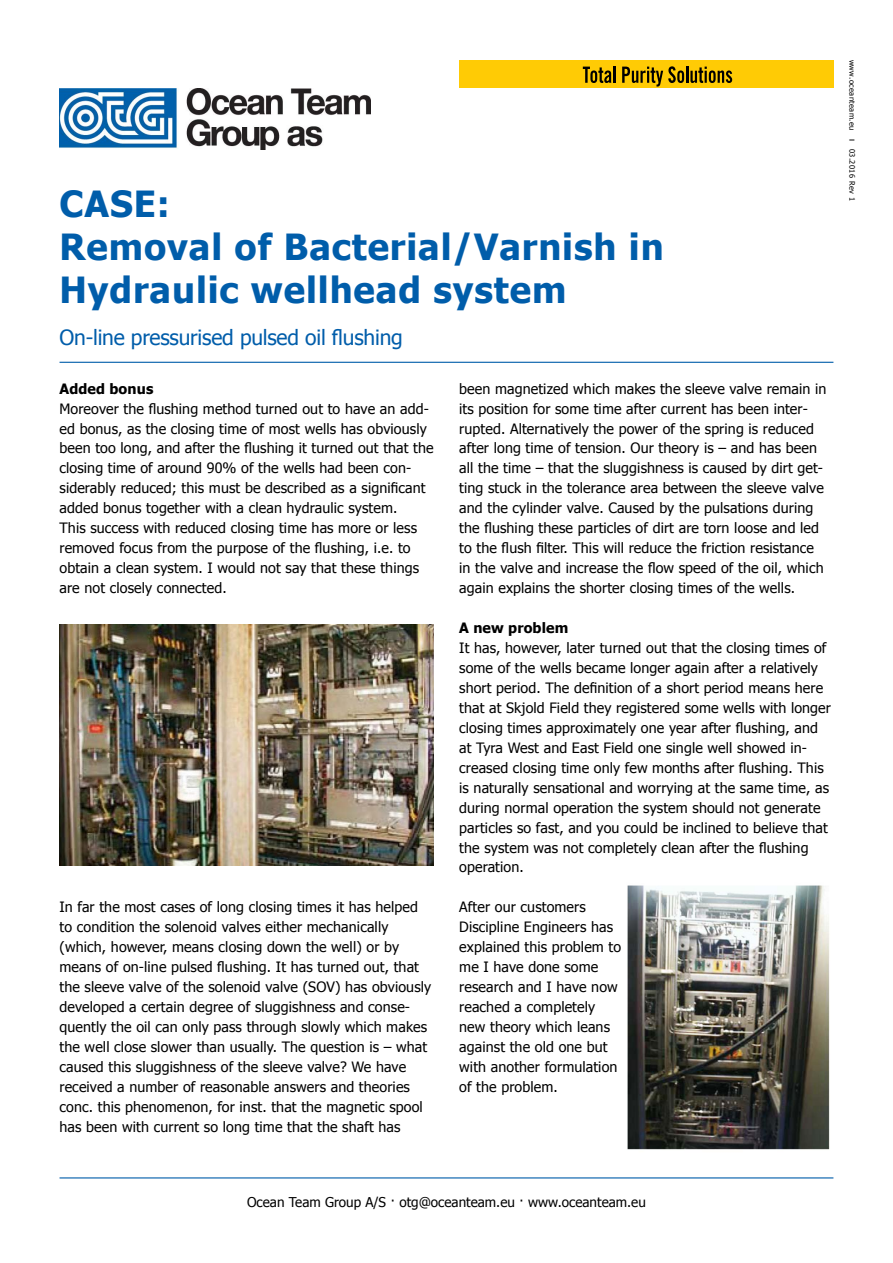
<style>
.page{position:relative;width:893px;height:1263px;background:#fff}
.page>*{position:absolute;margin:0;border:0;box-sizing:border-box;transform-origin:0 0}
.t1{font:700 36px/43.2px "Tahoma";letter-spacing:.025em;color:#005daa}
.t2{font:21px "Tahoma";letter-spacing:-.01em;color:#005daa}
.t3{font:14.25px/20px "Tahoma";letter-spacing:.01em;color:#000}
.t4{font:700 14.25px "Tahoma";letter-spacing:.01em;color:#000}
.t5{font:13.5px "Tahoma";color:#000}
.t6{font:7.5px "Tahoma";letter-spacing:.05em;color:#000}
.s1{font-family:"Franklin Gothic";font-weight:500}
</style>
<div class="page">
<hr style="left:60px;top:1177px;width:773px;height:1px;background:#005daa">
<img style="left:60px;top:88px;width:311px;height:62px">
<hr style="left:60px;top:362px;width:773px;height:1px;background:#005daa">
<img style="left:60px;top:624px;width:374px;height:241px">
<img style="left:627px;top:885px;width:203px;height:265px">
<div style="left:459px;top:60px;width:374px;height:28px;background:#ffcb05"></div>
<svg style="left:583px;top:67px;width:28px;height:16px"></svg>
<hr style="left:613px;top:67px;width:3px;height:16px;background:#000">
<svg style="left:622px;top:66px;width:110px;height:21px"></svg>
<h1 class="t1" style="left:60px;top:184px;width:606px">CASE:<br>Removal of Bacterial/Varnish in<br>Hydraulic wellhead system</h1>
<h2 class="t2" style="left:60px;top:323px;width:345px">On-line pressurised pulsed oil flushing</h2>
<p class="t4" style="left:60px;top:378px;width:95px">Added bonus</p>
<p class="t3" style="left:60px;top:399px;width:376px">Moreover the flushing method turned out to have an add&shy;ed bonus, as the closing time of most wells has obviously been too long, and after the flushing it turned out that the closing time of around 90% of the wells had been con&shy;siderably reduced; this must be described as a significant added bonus together with a clean hydraulic system.<br>This success with reduced closing time has more or less removed focus from the purpose of the flushing, i.e. to obtain a clean system. I would not say that these things are not closely connected.</p>
<p class="t3" style="left:459px;top:379px;width:369px">been magnetized which makes the sleeve valve remain in its position for some time after current has been inter&shy;rupted. Alternatively the power of the spring is reduced after long time of tension. Our theory is – and has been all the time – that the sluggishness is caused by dirt get&shy;ting stuck in the tolerance area between the sleeve valve and the cylinder valve. Caused by the pulsations during the flushing these particles of dirt are torn loose and led to the flush filter. This will reduce the friction resistance in the valve and increase the flow speed of the oil, which again explains the shorter closing times of the wells.</p>
<p class="t4" style="left:459px;top:618px;width:111px">A new problem</p>
<p class="t3" style="left:459px;top:639px;width:373px">It has, however, later turned out that the closing times of some of the wells became longer again after a relatively short period. The definition of a short period means here that at Skjold Field they registered some wells with longer closing times approximately one year after flushing, and at Tyra West and East Field one single well showed in&shy;creased closing time only few months after flushing. This is naturally sensational and worrying at the same time, as during normal operation the system should not generate particles so fast, and you could be inclined to believe that the system was not completely clean after the flushing operation.</p>
<p class="t3" style="left:459px;top:898px;width:163px">After our customers<br>Discipline Engineers has explained this problem to me I have done some research and I have now reached a completely new theory which leans against the old one but with another formulation of the problem.</p>
<p class="t3" style="left:60px;top:898px;width:373px">In far the most cases of long closing times it has helped to condition the solenoid valves either mechanically (which, however, means closing down the well) or by means of on-line pulsed flushing. It has turned out, that the sleeve valve of the solenoid valve (SOV) has obviously developed a certain degree of sluggishness and conse&shy;quently the oil can only pass through slowly which makes the well close slower than usually. The question is – what caused this sluggishness of the sleeve valve? We have received a number of reasonable answers and theories conc. this phenomenon, for inst. that the magnetic spool has been with current so long time that the shaft has</p>
<p class="t6" style="left:857px;top:60px;width:143px;rotate:90deg">www.oceanteam.eu <span class="s1">I</span> 03.2016 Rev 1</p>
<p class="t5" style="left:247px;top:1193px;width:400px">Ocean Team Group A/S · otg@oceanteam.eu · www.oceanteam.eu</p>
</div>
